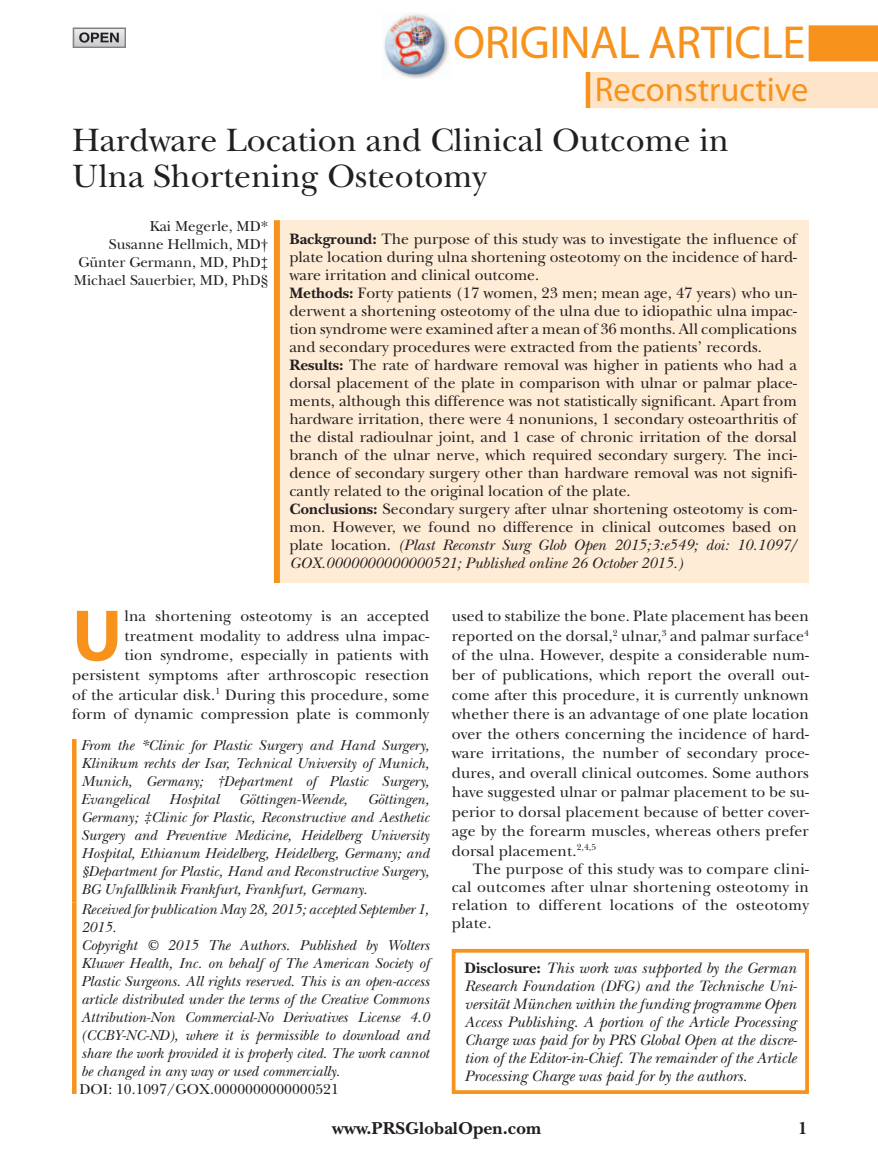
<style>
.page{position:relative;width:878px;height:1175px;background:#fff}
.page>*{position:absolute;margin:0;border:0;box-sizing:border-box;transform-origin:0 0}
.t1{font:700 73.65px "Myriad Pro";color:#f7931d}
.t2{font:46.5px "Myriad Pro";letter-spacing:-.01em;color:#f7931d}
.t3{font:34.5px "Myriad Pro";color:#f7931d}
.t4{font:33.75px/36px "New Baskerville";color:#231f20}
.t5{font:700 18px "New Baskerville";color:#231f20}
.t6{font:15.75px/18px "New Baskerville";color:#231f20;text-align:justify}
.t7{font:italic 15.75px/18px "New Baskerville";color:#231f20;text-align:justify}
.t8{font:italic 15px/18px "New Baskerville";color:#231f20;text-align:justify}
.t9{font:15px/18px "New Baskerville";color:#231f20;text-align:right}
.s1{font-weight:700}
.s2{font-style:italic}
.s3{font-weight:700;font-style:normal}
</style>
<div class="page">
<img style="left:384px;top:12px;width:65px;height:66px">
<div style="left:73px;top:28px;width:52px;height:20px;border:2px solid #808285"></div>
<svg style="left:79px;top:32px;width:40px;height:11px"></svg>
<hr style="left:72px;top:902px;width:4px;height:191px;background:#f7931d">
<hr style="left:72px;top:739px;width:4px;height:163px;background:#f7931d">
<div style="left:277px;top:220px;width:531px;height:363px;background:#feecd7"></div>
<div style="left:274px;top:220px;width:6px;height:363px;background:#f7931d"></div>
<div style="left:452px;top:949px;width:356px;height:145px;border:4px solid #f7931d"></div>
<div style="left:590px;top:72px;width:288px;height:36px;background:#fee5ca"></div>
<div style="left:808px;top:25px;width:69px;height:36px;background:#f7931d"></div>
<h2 class="t2" style="left:453px;top:14px;width:354px">Original Article</h2>
<h3 class="t3" style="left:594px;top:68px;width:215px">Reconstructive</h3>
<h3 class="t4" style="left:72px;top:122px;width:658px">Hardware Location and Clinical Outcome in<br>Ulna Shortening Osteotomy</h3>
<p class="t9" style="left:74px;top:217px;width:196px">Kai Megerle, MD*<br>Susanne Hellmich, MD†<br>Günter Germann, MD, PhD‡<br>Michael Sauerbier, MD, PhD§</p>
<p class="t6" style="left:289px;top:230px;width:509px;text-align:left"><span class="s1">Background:</span> The purpose of this study was to investigate the influence of plate location during ulna shortening osteotomy on the incidence of hard&shy;ware irritation and clinical outcome.<br><span class="s1">Methods:</span> Forty patients (17 women, 23 men; mean age, 47 years) who un&shy;derwent a shortening osteotomy of the ulna due to idiopathic ulna impac&shy;tion syndrome were examined after a mean of 36 months. All complications and secondary procedures were extracted from the patients’ records.<br><span class="s1">Results:</span> The rate of hardware removal was higher in patients who had a dorsal placement of the plate in comparison with ulnar or palmar place&shy;ments, although this difference was not statistically significant. Apart from hardware irritation, there were 4 nonunions, 1 secondary osteoarthritis of the distal radioulnar joint, and 1 case of chronic irritation of the dorsal branch of the ulnar nerve, which required secondary surgery. The inci&shy;dence of secondary surgery other than hardware removal was not signifi&shy;cantly related to the original location of the plate.<br><span class="s1">Conclusions:</span> Secondary surgery after ulnar shortening osteotomy is com&shy;mon. However, we found no difference in clinical outcomes based on plate location. <span class="s2">(Plast Reconstr Surg Glob Open 2015;3:e549; doi: 10.1097/ GOX.0000000000000521; Published online 26 October 2015.)</span></p>
<p class="t6" style="left:72px;top:606px;width:359px;line-height:19.5px;text-align:right">lna shortening osteotomy is an accepted treatment modality to address ulna impac-<br>tion syndrome, especially in patients with persistent symptoms after arthroscopic resection of the articular disk.<sup>1</sup> During this procedure, some form of dynamic compression plate is commonly</p>
<p class="t6" style="left:451px;top:606px;width:359px;line-height:19.5px">used to stabilize the bone. Plate placement has been reported on the dorsal,<sup>2</sup> ulnar,<sup>3</sup> and palmar surface<sup>4 </sup>of the ulna. However, despite a considerable num&shy;ber of publications, which report the overall out&shy;come after this procedure, it is currently unknown whether there is an advantage of one plate location over the others concerning the incidence of hard&shy;ware irritations, the number of secondary proce&shy;dures, and overall clinical outcomes. Some authors have suggested ulnar or palmar placement to be su&shy;perior to dorsal placement because of better cover&shy;age by the forearm muscles, whereas others prefer dorsal placement.<sup>2,4,5</sup></p>
<p class="t6" style="left:452px;top:859px;width:359px;text-indent:21px">The purpose of this study was to compare clini&shy;cal outcomes after ulnar shortening osteotomy in relation to different locations of the osteotomy plate.</p>
<h1 class="t1" style="left:72px;top:587px;width:52px">U</h1>
<p class="t8" style="left:81px;top:736px;width:350px">From the *Clinic for Plastic Surgery and Hand Surgery, Klinikum rechts der Isar, Technical University of Munich, Munich, Germany; †Department of Plastic Surgery, Evangelical</p>
<p class="t8" style="left:81px;top:790px;width:350px;text-indent:286px">Göttingen, Germany; ‡Clinic for Plastic, Reconstructive and Aesthetic Surgery and Preventive Medicine, Heidelberg University Hospital, Ethianum Heidelberg, Heidelberg, Germany; and §Department for Plastic, Hand and Reconstructive Surgery, BG Unfallklinik Frankfurt, Frankfurt, Germany.</p>
<p class="t8" style="left:169px;top:790px;width:52px">Hospital</p>
<p class="t8" style="left:239px;top:790px;width:110px">Göttingen-Weende,</p>
<p class="t8" style="left:81px;top:900px;width:350px;text-align:left">Received for publication May 28, 2015; accepted September 1, 2015.<br>Copyright © 2015 The Authors. Published by Wolters Kluwer Health, Inc. on behalf of The American Society of Plastic Surgeons. All rights reserved. This is an open-access article distributed under the terms of the Creative Commons Attribution-Non Commercial-No Derivatives License 4.0 (CCBY-NC-ND), where it is permissible to download and share the work provided it is properly cited. The work cannot be changed in any way or used commercially.</p>
<p class="t9" style="left:80px;top:1080px;width:261px">DOI: 10.1097/GOX.0000000000000521</p>
<p class="t7" style="left:464px;top:959px;width:334px"><span class="s3">Disclosure:</span> This work was supported by the German Research Foundation (DFG) and the Technische Uni&shy;versität München within the funding programme Open Access Publishing. A portion of the Article Processing Charge was paid for by PRS Global Open at the discre&shy;tion of the Editor-in-Chief. The remainder of the Article Processing Charge was paid for by the authors.</p>
<p class="t5" style="left:332px;top:1118px;width:210px">www.PRSGlobalOpen.com</p>
<p class="t5" style="left:798px;top:1118px;width:11px">1</p>
</div>
